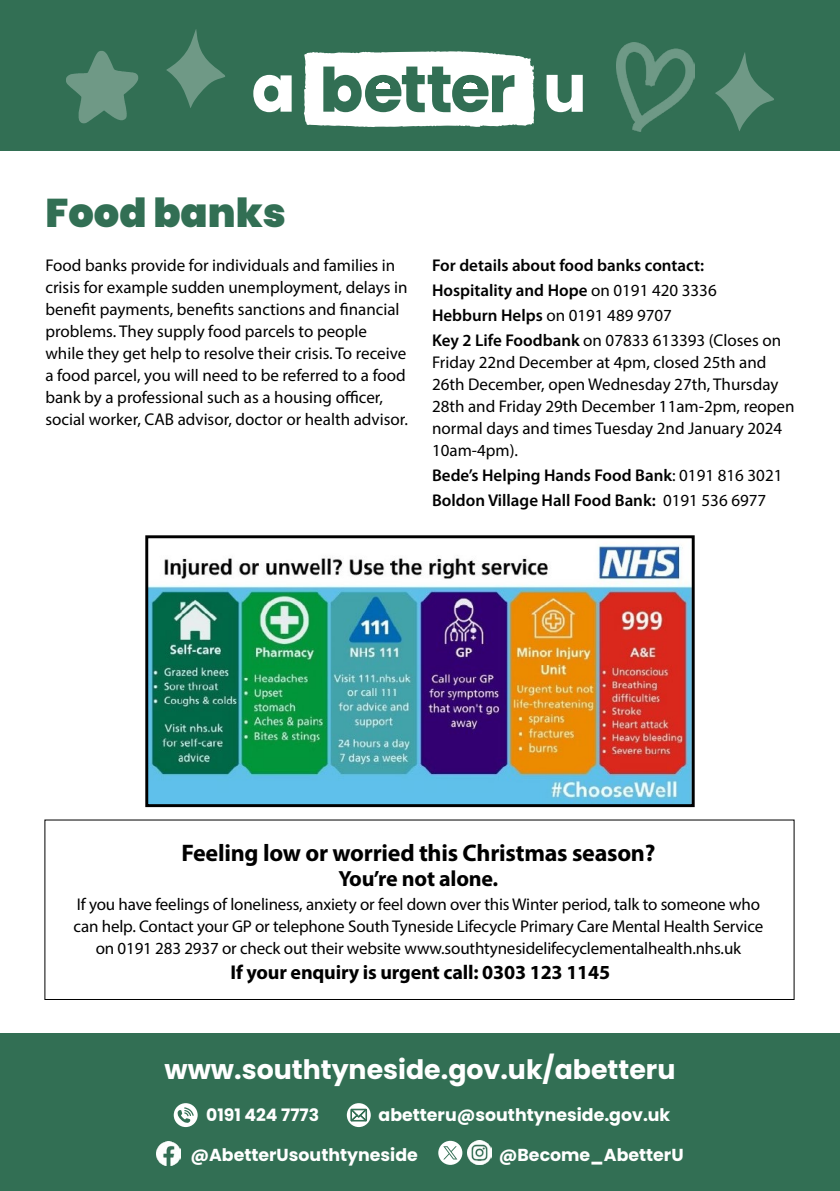
<style>
.page{position:relative;width:840px;height:1191px;background:#fff}
.page>*{position:absolute;margin:0;border:0;box-sizing:border-box;transform-origin:0 0}
.t1{font:900 40px "Poppins";color:#326f54}
.t2{font:700 26.8px "Poppins";color:#fff}
.t3{font:700 24px "Myriad Pro";letter-spacing:-.01em;color:#000}
.t4{font:700 22px "Myriad Pro";letter-spacing:-.01em;color:#000}
.t5{font:700 20px "Myriad Pro";letter-spacing:-.01em;color:#000}
.t6{font:700 17.4px "Poppins";color:#fff}
.t7{font:700 17.2px "Poppins";color:#fff}
.t8{font:17px/22px "Myriad Pro";color:#000}
.t9{font:600 17px/24.8px "Myriad Pro";color:#000}
.s1{font-weight:400}
</style>
<div class="page">
<div style="left:0;top:0;width:839px;height:150px;background:#326f54"></div>
<div style="left:0;top:1033px;width:839px;height:158px;background:#326f54"></div>
<svg style="left:304px;top:51px;width:230px;height:76px"></svg>
<svg style="left:253px;top:75px;width:38px;height:37px"></svg>
<svg style="left:546px;top:75px;width:36px;height:37px"></svg>
<svg style="left:66px;top:51px;width:72px;height:72px"></svg>
<svg style="left:166px;top:29px;width:59px;height:79px"></svg>
<img style="left:616px;top:43px;width:78px;height:88px">
<svg style="left:715px;top:52px;width:58px;height:79px"></svg>
<img style="left:156px;top:1141px;width:24px;height:24px">
<svg style="left:346px;top:1103px;width:24px;height:24px"></svg>
<svg style="left:350px;top:1109px;width:16px;height:12px"></svg>
<div style="left:174px;top:1103px;width:23px;height:24px;background:#fff;border-radius:50%"></div>
<svg style="left:177px;top:1107px;width:17px;height:15px"></svg>
<div style="left:438px;top:1140px;width:24px;height:24px;background:#fff;border-radius:50%"></div>
<svg style="left:443px;top:1146px;width:14px;height:13px"></svg>
<img style="left:467px;top:1141px;width:24px;height:23px">
<div style="left:44px;top:819px;width:750px;height:181px;border:1px solid #000"></div>
<img style="left:149px;top:545px;width:541px;height:258px">
<div style="left:145px;top:535px;width:549px;height:272px;border:3px solid #000"></div>
<h1 class="t1" style="left:45px;top:190px;width:242px">Food banks</h1>
<p class="t8" style="left:45px;top:254px;width:364px">Food banks provide for individuals and families in crisis for example sudden unemployment, delays in benefit payments, benefits sanctions and financial problems. They supply food parcels to people while they get help to resolve their crisis. To receive a food parcel, you will need to be referred to a food bank by a professional such as a housing officer, social worker, CAB advisor, doctor or health advisor.</p>
<p class="t9" style="left:432px;top:253px;width:350px">For details about food banks contact:<br>Hospitality and Hope <span class="s1">on 0191 420 3336<br></span>Hebburn Helps <span class="s1">on 0191 489 9707<br></span>Key 2 Life Foodbank <span class="s1">on 07833 613393 (Closes on</span></p>
<p class="t8" style="left:432px;top:351px;width:364px">Friday 22nd December at 4pm, closed 25th and 26th December, open Wednesday 27th, Thursday 28th and Friday 29th December 11am-2pm, reopen normal days and times Tuesday 2nd January 2024<br>10am-4pm).</p>
<p class="t9" style="left:432px;top:462px;width:352px">Bede’s Helping Hands Food Bank<span class="s1">: 0191 816 3021<br></span>Boldon Village Hall Food Bank: <span class="s1">0191 536 6977</span></p>
<h3 class="t3" style="left:181px;top:837px;width:475px">Feeling low or worried this Christmas season?</h3>
<p class="t4" style="left:338px;top:864px;width:161px">You’re not alone.</p>
<p class="t8" style="left:73px;top:893px;width:690px;text-align:center">If you have feelings of loneliness, anxiety or feel down over this Winter period, talk to someone who can help. Contact your GP or telephone South Tyneside Lifecycle Primary Care Mental Health Service on 0191 283 2937 or check out their website www.southtynesidelifecyclementalhealth.nhs.uk</p>
<p class="t5" style="left:230px;top:959px;width:381px">If your enquiry is urgent call: 0303 123 1145</p>
<h2 class="t2" style="left:164px;top:1054px;width:512px">www.southtyneside.gov.uk/abetteru</h2>
<p class="t7" style="left:206px;top:1104px;width:114px">0191 424 7773</p>
<p class="t6" style="left:378px;top:1104px;width:293px">abetteru@southtyneside.gov.uk</p>
<p class="t6" style="left:190px;top:1144px;width:229px">@AbetterUsouthtyneside</p>
<p class="t6" style="left:498px;top:1144px;width:186px">@Become_AbetterU</p>
</div>
